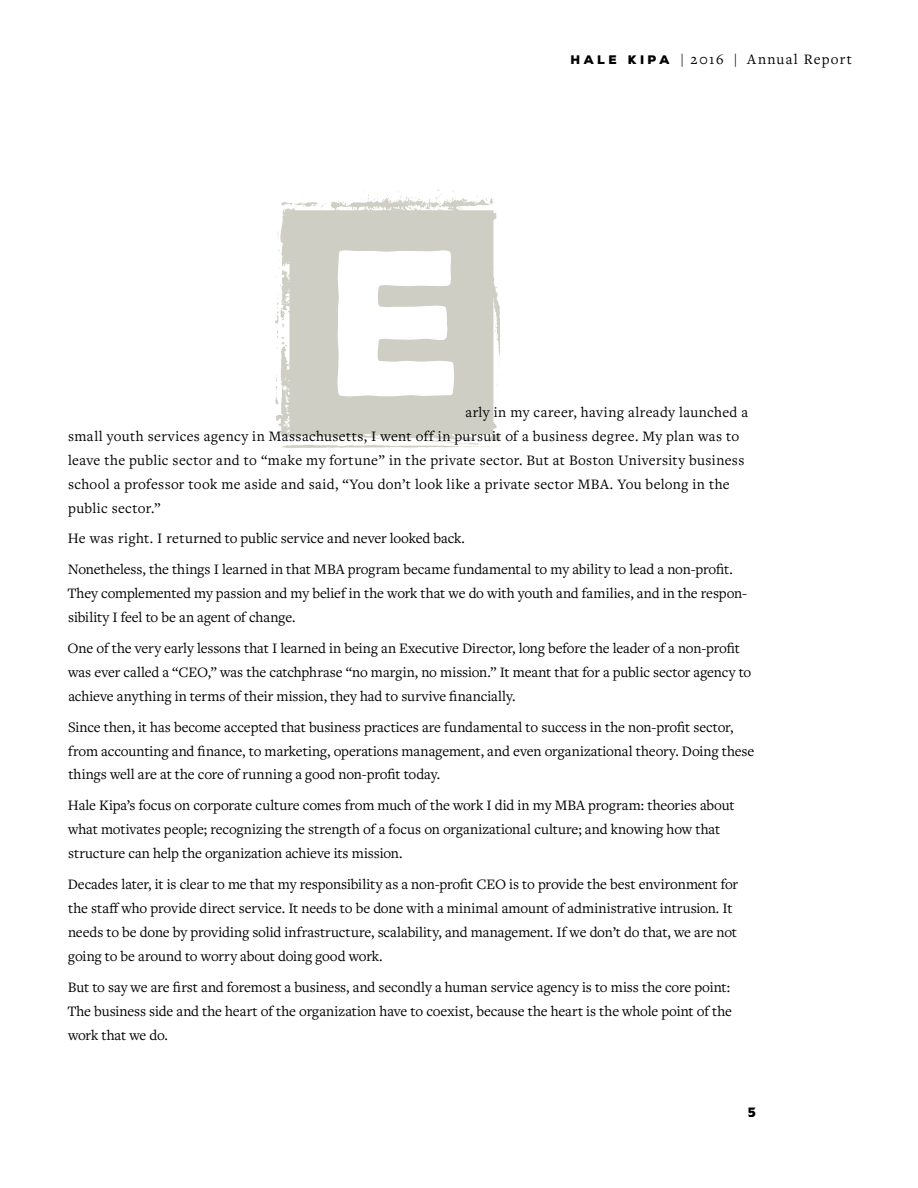
<style>
.page{position:relative;width:918px;height:1188px;background:#fff}
.page>*{position:absolute;margin:0;border:0;box-sizing:border-box;transform-origin:0 0}
.t1{font:900 200.25px "Nexa Rust Sans";color:#fff}
.t2{font:15px/24px "Freight Text Pro";letter-spacing:-.005em;color:#000}
.t3{font:15px/24px "Freight Text Pro";letter-spacing:.02em;color:#000}
.t4{font:15px "Freight Text Pro";letter-spacing:.095em;color:#000}
.t5{font:700 13.5px "Brothers";color:#000}
.s1{font-family:"Nexa Rust Sans";font-weight:900;font-size:12px}
</style>
<div class="page">
<img style="left:276px;top:189px;width:223px;height:259px">
<p class="t4" style="left:571px;top:50px;width:283px"><span class="s1">H A L E K I PA</span> | 2016 | Annual Report</p>
<h1 class="t1" style="left:329px;top:188px;width:141px">E</h1>
<p class="t3" style="left:68px;top:399px;width:682px;text-indent:398px">arly in my career, having already launched a small youth services agency in Massachusetts, I went off in pursuit of a business degree. My plan was to leave the public sector and to “make my fortune” in the private sector. But at Boston University business school a professor took me aside and said, “You don’t look like a private sector MBA. You belong in the public sector.”</p>
<p class="t2" style="left:68px;top:523px;width:667px;line-height:30.8px">He was right. I returned to public service and never looked back.<br>Nonetheless, the things I learned in that MBA program became fundamental to my ability to lead a non-profit.</p>
<p class="t2" style="left:67px;top:581px;width:681px">They complemented my passion and my belief in the work that we do with youth and families, and in the respon&shy;sibility I feel to be an agent of change.</p>
<p class="t2" style="left:68px;top:635px;width:685px">One of the very early lessons that I learned in being an Executive Director, long before the leader of a non-profit was ever called a “CEO,” was the catchphrase “no margin, no mission.” It meant that for a public sector agency to achieve anything in terms of their mission, they had to survive financially.</p>
<p class="t2" style="left:68px;top:714px;width:688px">Since then, it has become accepted that business practices are fundamental to success in the non-profit sector, from accounting and finance, to marketing, operations management, and even organizational theory. Doing these things well are at the core of running a good non-profit today.</p>
<p class="t2" style="left:68px;top:793px;width:668px">Hale Kipa’s focus on corporate culture comes from much of the work I did in my MBA program: theories about what motivates people; recognizing the strength of a focus on organizational culture; and knowing how that structure can help the organization achieve its mission.</p>
<p class="t2" style="left:68px;top:872px;width:672px">Decades later, it is clear to me that my responsibility as a non-profit CEO is to provide the best environment for the staff who provide direct service. It needs to be done with a minimal amount of administrative intrusion. It needs to be done by providing solid infrastructure, scalability, and management. If we don’t do that, we are not going to be around to worry about doing good work.</p>
<p class="t2" style="left:67px;top:974px;width:666px">But to say we are first and foremost a business, and secondly a human service agency is to miss the core point:<br>The business side and the heart of the organization have to coexist, because the heart is the whole point of the work that we do.</p>
<p class="t5" style="left:747px;top:1104px;width:10px">5</p>
</div>
